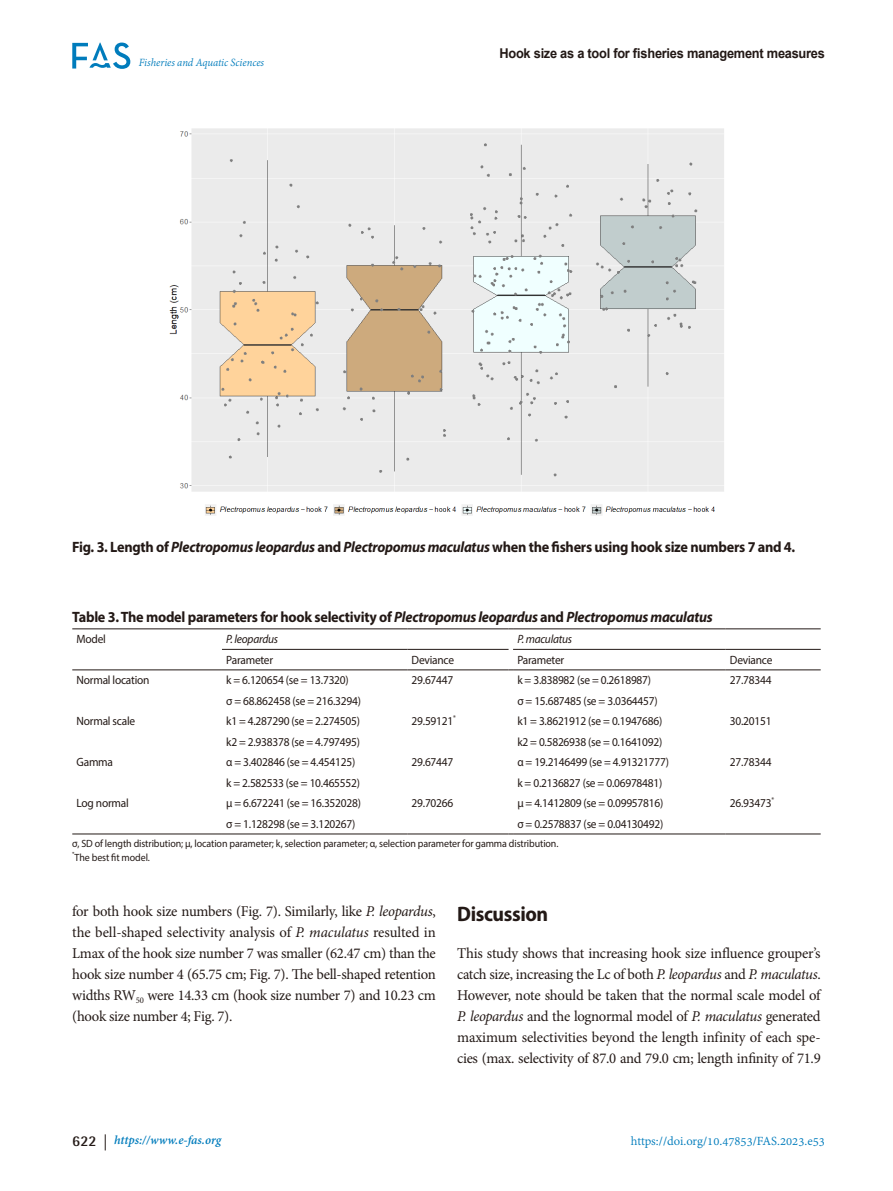
<style>
.page{position:relative;width:893px;height:1191px;background:#fff}
.page>*{position:absolute;margin:0;border:0;box-sizing:border-box;transform-origin:0 0}
.headiing_1st{font:700 21px "Myriad Pro";letter-spacing:-.02em;color:#231916;scale:.95 1}
.main_text_2nd_more_i{font:15px/21px "Minion Pro";letter-spacing:-.02em;color:#231916;text-align:justify}
.table_title{font:700 15px "Myriad Pro";letter-spacing:-.02em;color:#231916;scale:.95 1}
.t1{font:700 13.5px "Arial";letter-spacing:-.02em;color:#231916;scale:.95 1}
.t2{font:13.5px "Adobe Devanagari";color:#007cbc}
.t3{font:italic 700 13.5px "Adobe Devanagari";color:#007cbc}
.table_main_text_left{font:12px "Myriad Pro";letter-spacing:-.02em;color:#231916;scale:.95 1}
.t4{font:italic 12px "Adobe Devanagari";letter-spacing:-.005em;color:#007cbc;scale:.95 1}
.table_main_text_left-2{font:italic 12px "Myriad Pro";letter-spacing:-.02em;color:#231916;scale:.95 1}
.table_footnote{font:10.5px "Myriad Pro";letter-spacing:-.01em;color:#231916;scale:.95 1}
.table_main_text_left-3{font:7.05px "Myriad Pro";color:#231916;scale:.95 1}
.table_footnote-2{font:6.15px "Myriad Pro";color:#231916;scale:.95 1}
.s1{font-style:italic}
.s2{font-family:"Rotis Semi Sans Std";font-style:normal;font-size:15px;color:#231916}
.s3{font-family:"Helvetica Neue LT Pro";font-weight:400;font-style:normal;font-size:16.05px;color:#231916}
</style>
<div class="page">
<svg style="left:72px;top:43px;width:58px;height:26px"></svg>
<img style="left:169px;top:128px;width:555px;height:388px">
<hr style="left:72px;top:833px;width:150px;height:1px;background:#231916">
<hr style="left:222px;top:833px;width:185px;height:1px;background:#231916">
<hr style="left:407px;top:833px;width:102px;height:1px;background:#231916">
<hr style="left:513px;top:833px;width:213px;height:1px;background:#231916">
<hr style="left:726px;top:833px;width:95px;height:1px;background:#231916">
<hr style="left:72px;top:628px;width:150px;height:1px;background:#231916">
<hr style="left:72px;top:669px;width:150px;height:1px;background:#231916">
<hr style="left:222px;top:628px;width:185px;height:1px;background:#231916">
<hr style="left:407px;top:628px;width:102px;height:1px;background:#231916">
<hr style="left:513px;top:628px;width:213px;height:1px;background:#231916">
<hr style="left:726px;top:628px;width:95px;height:1px;background:#231916">
<hr style="left:222px;top:649px;width:185px;height:1px;background:#231916">
<hr style="left:407px;top:649px;width:102px;height:1px;background:#231916">
<hr style="left:513px;top:649px;width:213px;height:1px;background:#231916">
<hr style="left:726px;top:649px;width:95px;height:1px;background:#231916">
<hr style="left:222px;top:669px;width:185px;height:1px;background:#231916">
<hr style="left:407px;top:669px;width:102px;height:1px;background:#231916">
<hr style="left:513px;top:669px;width:213px;height:1px;background:#231916">
<hr style="left:726px;top:669px;width:95px;height:1px;background:#231916">
<p class="t4" style="left:139px;top:56px;width:133px">Fisheries and Aquatic Sciences</p>
<p class="t1" style="left:499px;top:44px;width:344px">Hook size as a tool for fisheries management measures</p>
<p class="table_title" style="left:72px;top:537px;width:763px">Fig. 3. Length of <span class="s1">Plectropomus leopardus</span> and <span class="s1">Plectropomus maculatus</span> when the fishers using hook size numbers 7 and 4.</p>
<p class="table_title" style="left:72px;top:607px;width:676px">Table 3. The model parameters for hook selectivity of <span class="s1">Plectropomus leopardus</span> and <span class="s1">Plectropomus maculatus</span></p>
<p class="table_main_text_left" style="left:77px;top:631px;width:32px">Model</p>
<p class="table_main_text_left-2" style="left:226px;top:631px;width:56px">P. leopardus</p>
<p class="table_main_text_left-2" style="left:517px;top:631px;width:59px">P. maculatus</p>
<p class="table_main_text_left" style="left:226px;top:652px;width:51px">Parameter</p>
<p class="table_main_text_left" style="left:412px;top:652px;width:46px">Deviance</p>
<p class="table_main_text_left" style="left:517px;top:652px;width:51px">Parameter</p>
<p class="table_main_text_left" style="left:730px;top:652px;width:46px">Deviance</p>
<p class="table_main_text_left" style="left:77px;top:673px;width:78px">Normal location</p>
<p class="table_main_text_left" style="left:226px;top:673px;width:130px">k = 6.120654 (se = 13.7320)</p>
<p class="table_main_text_left" style="left:412px;top:673px;width:45px">29.67447</p>
<p class="table_main_text_left" style="left:517px;top:673px;width:142px">k = 3.838982 (se = 0.2618987)</p>
<p class="table_main_text_left" style="left:730px;top:673px;width:45px">27.78344</p>
<p class="table_main_text_left" style="left:226px;top:693px;width:143px">σ = 68.862458 (se = 216.3294)</p>
<p class="table_main_text_left" style="left:517px;top:693px;width:149px">σ = 15.687485 (se = 3.0364457)</p>
<p class="table_main_text_left" style="left:77px;top:714px;width:63px">Normal scale</p>
<p class="table_main_text_left" style="left:226px;top:714px;width:142px">k1 = 4.287290 (se = 2.274505)</p>
<p class="table_main_text_left" style="left:412px;top:714px;width:45px">29.59121</p>
<p class="table_main_text_left-3" style="left:453px;top:713px;width:4px">*</p>
<p class="table_main_text_left" style="left:517px;top:714px;width:154px">k1 = 3.8621912 (se = 0.1947686)</p>
<p class="table_main_text_left" style="left:730px;top:714px;width:45px">30.20151</p>
<p class="table_main_text_left" style="left:226px;top:734px;width:142px">k2 = 2.938378 (se = 4.797495)</p>
<p class="table_main_text_left" style="left:517px;top:734px;width:154px">k2 = 0.5826938 (se = 0.1641092)</p>
<p class="table_main_text_left" style="left:77px;top:755px;width:40px">Gamma</p>
<p class="table_main_text_left" style="left:226px;top:755px;width:137px">α = 3.402846 (se = 4.454125)</p>
<p class="table_main_text_left" style="left:412px;top:755px;width:45px">29.67447</p>
<p class="table_main_text_left" style="left:517px;top:755px;width:161px">α = 19.2146499 (se = 4.91321777)</p>
<p class="table_main_text_left" style="left:730px;top:755px;width:45px">27.78344</p>
<p class="table_main_text_left" style="left:226px;top:775px;width:142px">k = 2.582533 (se = 10.465552)</p>
<p class="table_main_text_left" style="left:517px;top:775px;width:154px">k = 0.2136827 (se = 0.06978481)</p>
<p class="table_main_text_left" style="left:77px;top:796px;width:57px">Log normal</p>
<p class="table_main_text_left" style="left:226px;top:796px;width:143px">µ = 6.672241 (se = 16.352028)</p>
<p class="table_main_text_left" style="left:412px;top:796px;width:45px">29.70266</p>
<p class="table_main_text_left" style="left:517px;top:796px;width:155px">µ = 4.1412809 (se = 0.09957816)</p>
<p class="table_main_text_left" style="left:730px;top:796px;width:45px">26.93473</p>
<p class="table_main_text_left-3" style="left:771px;top:795px;width:4px">*</p>
<p class="table_main_text_left" style="left:226px;top:816px;width:137px">σ = 1.128298 (se = 3.120267)</p>
<p class="table_main_text_left" style="left:517px;top:816px;width:155px">σ = 0.2578837 (se = 0.04130492)</p>
<p class="table_footnote" style="left:72px;top:837px;width:513px">σ, SD of length distribution; µ, location parameter; k, selection parameter; α, selection parameter for gamma distribution.</p>
<p class="table_footnote-2" style="left:72px;top:850px;width:4px">*</p>
<p class="table_footnote" style="left:75px;top:851px;width:81px">The best fit model.</p>
<p class="main_text_2nd_more_i" style="left:72px;top:900px;width:365px">for both hook size numbers (Fig. 7). Similarly, like <span class="s1">P. leopardus</span>, the bell-shaped selectivity analysis of <span class="s1">P. maculatus</span> resulted in Lmax of the hook size number 7 was smaller (62.47 cm) than the hook size number 4 (65.75 cm; Fig. 7). The bell-shaped retention widths RW<sub>50</sub> were 14.33 cm (hook size number 7) and 10.23 cm (hook size number 4; Fig. 7).</p>
<p class="headiing_1st" style="left:457px;top:900px;width:97px">Discussion</p>
<p class="main_text_2nd_more_i" style="left:457px;top:942px;width:365px">This study shows that increasing hook size influence grouper’s catch size, increasing the Lc of both <span class="s1">P. leopardus</span> and <span class="s1">P. maculatus</span>.<br>However, note should be taken that the normal scale model of <span class="s1">P. leopardus</span> and the lognormal model of <span class="s1">P. maculatus</span> generated maximum selectivities beyond the length infinity of each spe&shy;cies (max. selectivity of 87.0 and 79.0 cm; length infinity of 71.9</p>
<p class="t3" style="left:72px;top:1132px;width:151px"><span class="s2">622</span> <span class="s3">|</span> https://www.e-fas.org</p>
<p class="t2" style="left:631px;top:1133px;width:196px">https://doi.org/10.47853/FAS.2023.e53</p>
</div>
